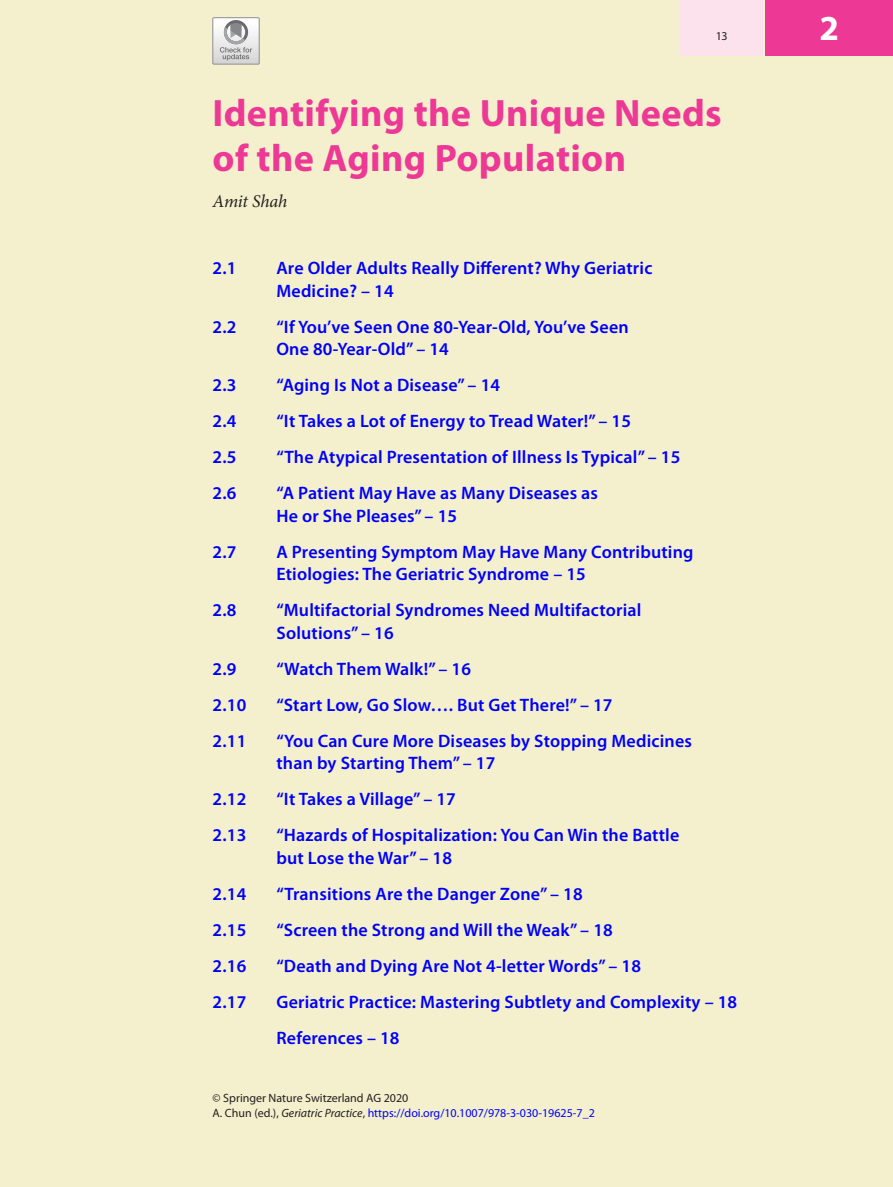
<style>
.page{position:relative;width:893px;height:1187px;background:#fff}
.page>*{position:absolute;margin:0;border:0;box-sizing:border-box;transform-origin:0 0}
.t1{font:700 38.25px/45px "Lhgkvq Myriad Pro";letter-spacing:.01em;color:#ed3896}
.t2{font:700 35.25px "Lhgkvq Myriad Pro";color:#fff}
.t3{font:600 18px/22.5px "Hvhsjk Myriad Pro";letter-spacing:.01em;color:#0000fa}
.t4{font:italic 18px "Dglgmg Minion Pro";letter-spacing:-.015em;color:#231f20}
.t5{font:12px/15px "Fxjkjl Myriad Pro";color:#231f20}
.s1{font-family:"Qyvljh Myriad Pro";font-style:italic}
.s2{color:#0000fa}
</style>
<div class="page">
<div style="left:0;top:0;width:893px;height:1186px;background:#f4f0cd"></div>
<div style="left:680px;top:0;width:83px;height:55px;background:#fbe2ed"></div>
<div style="left:765px;top:0;width:128px;height:55px;background:#ed3896"></div>
<img style="left:215px;top:20px;width:42px;height:42px">
<div style="left:213px;top:18px;width:46px;height:46px;border:1px solid #8c8e91"></div>
<svg style="left:220px;top:20px;width:32px;height:40px"></svg>
<p class="t5" style="left:716px;top:29px;width:13px">13</p>
<h1 class="t1" style="left:213px;top:89px;width:511px">Identifying the Unique Needs of the Aging Population</h1>
<p class="t4" style="left:213px;top:188px;width:76px">Amit Shah</p>
<p class="t3" style="left:213px;top:256px;width:25px">2.1</p>
<p class="t3" style="left:276px;top:256px;width:378px">Are Older Adults Really Different? Why Geriatric<br>Medicine? – 14</p>
<p class="t3" style="left:213px;top:315px;width:25px">2.2</p>
<p class="t3" style="left:276px;top:315px;width:354px">“If You’ve Seen One 80-Year-Old, You’ve Seen<br>One 80-Year-Old” – 14</p>
<p class="t3" style="left:213px;top:373px;width:25px">2.3</p>
<p class="t3" style="left:276px;top:373px;width:225px">“Aging Is Not a Disease” – 14</p>
<p class="t3" style="left:213px;top:409px;width:25px">2.4</p>
<p class="t3" style="left:276px;top:409px;width:356px">“It Takes a Lot of Energy to Tread Water!” – 15</p>
<p class="t3" style="left:213px;top:445px;width:25px">2.5</p>
<p class="t3" style="left:276px;top:445px;width:405px">“The Atypical Presentation of Illness Is Typical” – 15</p>
<p class="t3" style="left:213px;top:481px;width:25px">2.6</p>
<p class="t3" style="left:276px;top:481px;width:323px">“A Patient May Have as Many Diseases as<br>He or She Pleases” – 15</p>
<p class="t3" style="left:213px;top:540px;width:25px">2.7</p>
<p class="t3" style="left:276px;top:540px;width:419px">A Presenting Symptom May Have Many Contributing<br>Etiologies: The Geriatric Syndrome – 15</p>
<p class="t3" style="left:213px;top:598px;width:25px">2.8</p>
<p class="t3" style="left:276px;top:598px;width:367px">“Multifactorial Syndromes Need Multifactorial<br>Solutions” – 16</p>
<p class="t3" style="left:213px;top:657px;width:25px">2.9</p>
<p class="t3" style="left:276px;top:657px;width:196px">“Watch Them Walk!” – 16</p>
<p class="t3" style="left:213px;top:693px;width:35px">2.10</p>
<p class="t3" style="left:276px;top:693px;width:338px">“Start Low, Go Slow…. But Get There!” – 17</p>
<p class="t3" style="left:213px;top:729px;width:35px">2.11</p>
<p class="t3" style="left:276px;top:729px;width:417px">“You Can Cure More Diseases by Stopping Medicines than by Starting Them” – 17</p>
<p class="t3" style="left:213px;top:787px;width:35px">2.12</p>
<p class="t3" style="left:276px;top:787px;width:181px">“It Takes a Village” – 17</p>
<p class="t3" style="left:213px;top:823px;width:35px">2.13</p>
<p class="t3" style="left:276px;top:823px;width:404px">“Hazards of Hospitalization: You Can Win the Battle but Lose the War” – 18</p>
<p class="t3" style="left:213px;top:882px;width:35px">2.14</p>
<p class="t3" style="left:276px;top:882px;width:308px">“Transitions Are the Danger Zone” – 18</p>
<p class="t3" style="left:213px;top:918px;width:35px">2.15</p>
<p class="t3" style="left:276px;top:918px;width:338px">“Screen the Strong and Will the Weak” – 18</p>
<p class="t3" style="left:213px;top:954px;width:35px">2.16</p>
<p class="t3" style="left:276px;top:954px;width:366px">“Death and Dying Are Not 4-letter Words” – 18</p>
<p class="t3" style="left:213px;top:990px;width:35px">2.17</p>
<p class="t3" style="left:276px;top:983px;width:462px;line-height:36px">Geriatric Practice: Mastering Subtlety and Complexity – 18<br>References – 18</p>
<p class="t5" style="left:213px;top:1089px;width:384px">© Springer Nature Switzerland AG 2020<br>A. Chun (ed.), <span class="s1">Geriatric Practice</span>, <span class="s2">https://doi.org/10.1007/978-3-030-19625-7_2</span></p>
<h2 class="t2" style="left:819px;top:6px;width:21px">2</h2>
</div>
